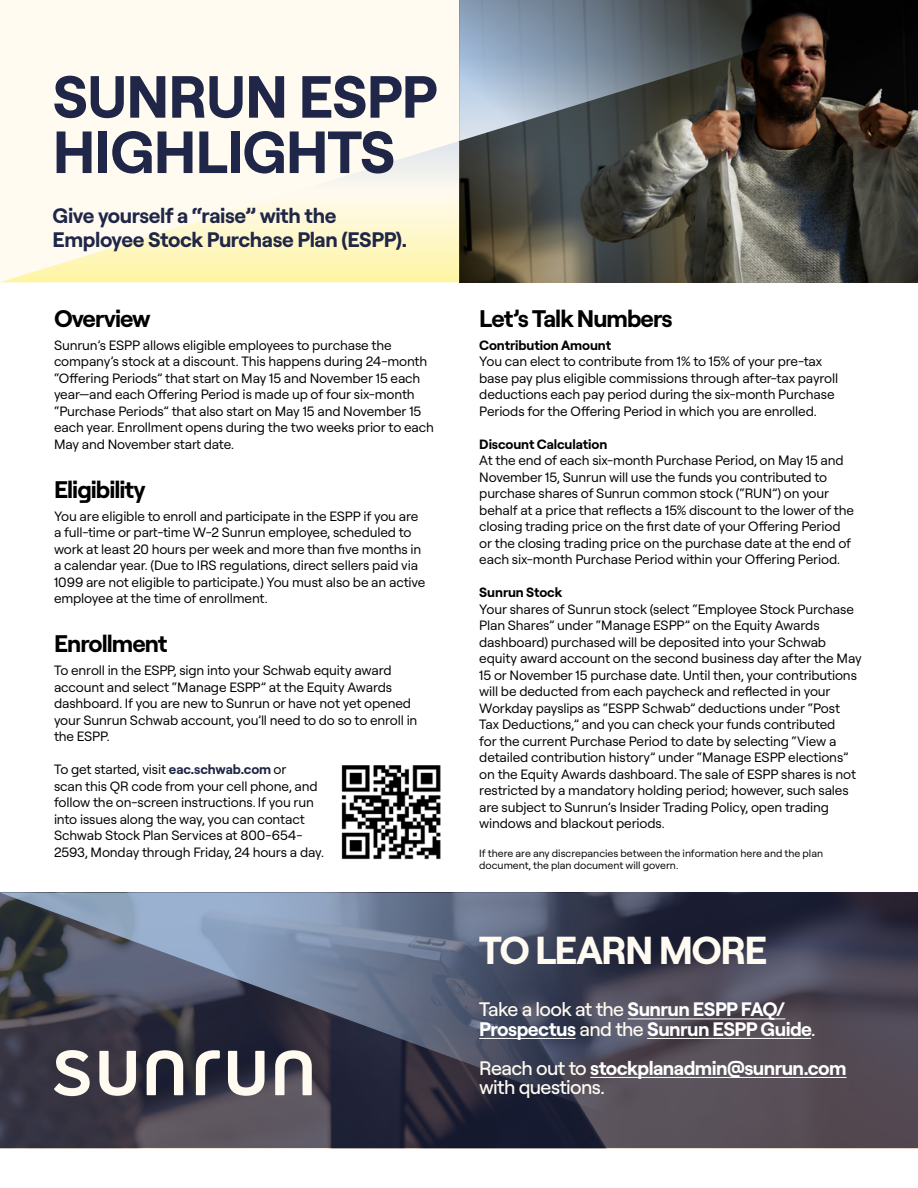
<style>
.page{position:relative;width:918px;height:1188px;background:#fff}
.page>*{position:absolute;margin:0;border:0;box-sizing:border-box;transform-origin:0 0}
.t1{font:700 59.4px/55.3px "Roobert";letter-spacing:-.02em;color:#1f2647}
.t2{font:700 39px "Roobert";letter-spacing:-.04em;color:#fffbf1}
.t3{font:700 24px "Roobert";letter-spacing:-.04em;color:#000}
.t4{font:700 21px/24px "Roobert";letter-spacing:-.02em;color:#1f2647}
.t5{font:700 19.5px/19.5px "Roobert";letter-spacing:-.03em;color:#fff}
.t6{font:13.5px/16.5px "Roobert";letter-spacing:-.01em;color:#000}
.t7{font:700 13.5px "Roobert";letter-spacing:-.01em;color:#000}
.t8{font:10.5px/12px "Roobert";color:#000}
.s1{font-weight:700;color:#1f2647}
.s2{font-weight:500;color:#fffbf1}
</style>
<div class="page">
<svg style="left:0;top:0;width:918px;height:282px"></svg>
<svg style="left:0;top:893px;width:918px;height:256px;background:#4f5061"></svg>
<hr style="left:628px;top:1018px;width:157px;height:1px;background:#fff">
<hr style="left:479px;top:1038px;width:97px;height:1px;background:#fff">
<hr style="left:647px;top:1038px;width:164px;height:1px;background:#fff">
<hr style="left:590px;top:1077px;width:257px;height:1px;background:#fff">
<img style="left:341px;top:765px;width:100px;height:95px">
<h1 class="t1" style="left:53px;top:65px;width:386px">SUNRUN ESPP<br>HIGHLIGHTS</h1>
<h3 class="t4" style="left:53px;top:202px;width:356px">Give yourself a “raise” with the<br>Employee Stock Purchase Plan (ESPP).</h3>
<h3 class="t3" style="left:54px;top:301px;width:98px">Overview</h3>
<p class="t6" style="left:54px;top:336px;width:382px">Sunrun’s ESPP allows eligible employees to purchase the company’s stock at a discount. This happens during 24-month “Offering Periods” that start on May 15 and November 15 each year—and each Offering Period is made up of four six-month “Purchase Periods” that also start on May 15 and November 15 each year. Enrollment opens during the two weeks prior to each May and November start date.</p>
<h3 class="t3" style="left:54px;top:472px;width:93px">Eligibility</h3>
<p class="t6" style="left:54px;top:507px;width:373px">You are eligible to enroll and participate in the ESPP if you are a full-time or part-time W-2 Sunrun employee, scheduled to work at least 20 hours per week and more than five months in a calendar year. (Due to IRS regulations, direct sellers paid via 1099 are not eligible to participate.) You must also be an active employee at the time of enrollment.</p>
<h3 class="t3" style="left:54px;top:626px;width:115px">Enrollment</h3>
<p class="t6" style="left:54px;top:662px;width:365px">To enroll in the ESPP, sign into your Schwab equity award account and select “Manage ESPP” at the Equity Awards dashboard. If you are new to Sunrun or have not yet opened your Sunrun Schwab account, you’ll need to do so to enroll in the ESPP.</p>
<p class="t6" style="left:54px;top:761px;width:271px">To get started, visit <span class="s1">eac.schwab.com</span> or<br>scan this QR code from your cell phone, and follow the on-screen instructions. If you run into issues along the way, you can contact Schwab Stock Plan Services at 800-654- 2593, Monday through Friday, 24 hours a day.</p>
<h3 class="t3" style="left:479px;top:301px;width:195px">Let’s Talk Numbers</h3>
<p class="t7" style="left:479px;top:335px;width:133px">Contribution Amount</p>
<p class="t6" style="left:479px;top:353px;width:360px">You can elect to contribute from 1% to 15% of your pre-tax base pay plus eligible commissions through after-tax payroll deductions each pay period during the six-month Purchase Periods for the Offering Period in which you are enrolled.</p>
<p class="t7" style="left:479px;top:434px;width:130px">Discount Calculation</p>
<p class="t6" style="left:479px;top:452px;width:376px">At the end of each six-month Purchase Period, on May 15 and November 15, Sunrun will use the funds you contributed to purchase shares of Sunrun common stock (“RUN”) on your behalf at a price that reflects a 15% discount to the lower of the closing trading price on the first date of your Offering Period or the closing trading price on the purchase date at the end of each six-month Purchase Period within your Offering Period.</p>
<p class="t7" style="left:479px;top:583px;width:84px">Sunrun Stock</p>
<p class="t6" style="left:479px;top:600px;width:384px">Your shares of Sunrun stock (select “Employee Stock Purchase Plan Shares” under “Manage ESPP” on the Equity Awards dashboard) purchased will be deposited into your Schwab equity award account on the second business day after the May 15 or November 15 purchase date. Until then, your contributions will be deducted from each paycheck and reflected in your Workday payslips as “ESPP Schwab” deductions under “Post Tax Deductions,” and you can check your funds contributed<br>for the current Purchase Period to date by selecting “View a detailed contribution history” under “Manage ESPP elections” on the Equity Awards dashboard. The sale of ESPP shares is not restricted by a mandatory holding period; however, such sales are subject to Sunrun’s Insider Trading Policy, open trading windows and blackout periods.</p>
<p class="t8" style="left:479px;top:847px;width:345px">If there are any discrepancies between the information here and the plan document, the plan document will govern.</p>
<h2 class="t2" style="left:479px;top:922px;width:290px">TO LEARN MORE</h2>
<h3 class="t5" style="left:479px;top:999px;width:338px"><span class="s2">Take a look at the</span> Sunrun ESPP FAQ/<br>Prospectus <span class="s2">and the</span> Sunrun ESPP Guide<span class="s2">.</span></h3>
<h3 class="t5" style="left:479px;top:1057px;width:369px"><span class="s2">Reach out to</span> stockplanadmin@sunrun.com <span class="s2">with questions.</span></h3>
</div>
